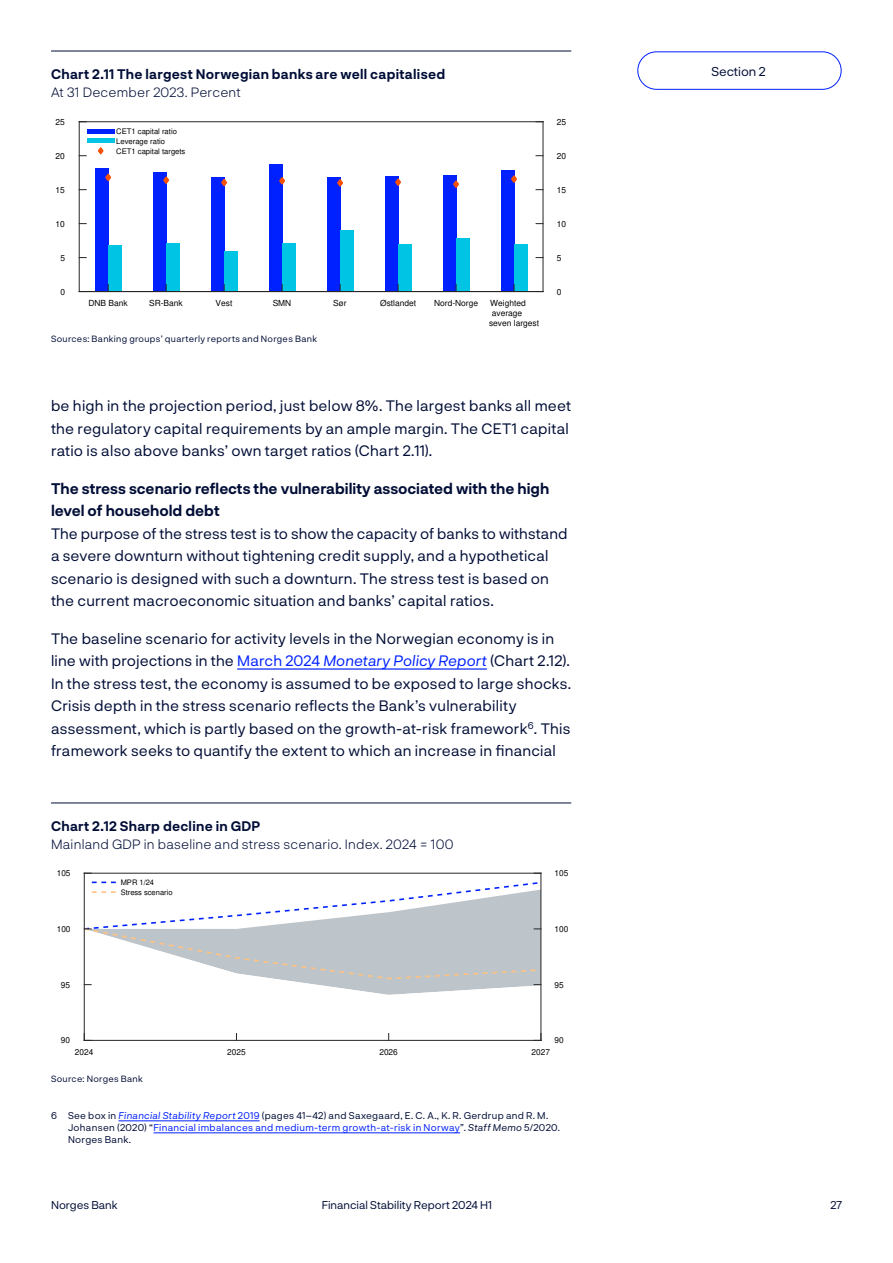
<style>
.page{position:relative;width:893px;height:1263px;background:#fff}
.page>*{position:absolute;margin:0;border:0;box-sizing:border-box;transform-origin:0 0}
.Brtekst{font:15px/22.5px "Norges Bank";letter-spacing:.01em;color:#000d36}
.Tittel3{font:700 15px/22.5px "Norges Bank";color:#000d36}
.t1{font:700 13.5px "Norges Bank";letter-spacing:.02em;color:#000d36}
.t2{font:300 13.5px "Norges Bank";letter-spacing:.015em;color:#000d36}
.t3{font:12.75px "Norges Bank";color:#000d36}
.t4{font:11.25px "Norges Bank";color:#000d36}
.Fotnote{font:9.75px/12px "Norges Bank";letter-spacing:.03em;color:#000d36}
.t5{font:9px "Norges Bank";letter-spacing:.035em;color:#000d36}
.t6{font:8.4px "Helvetica";color:#000}
.t7{font:8.25px "Helvetica";color:#000}
.t8{font:7.65px/9.9px "Helvetica";color:#000}
.t9{font:7.5px/9.8px "Helvetica";color:#000}
.s1{color:#0021ff}
.s2{font-style:italic;color:#0021ff}
.s3{font-style:italic}
</style>
<div class="page">
<div style="left:637px;top:51px;width:204px;height:39px;border:1px solid #0021ff;border-radius:19px"></div>
<hr style="left:237px;top:668px;width:250px;height:2px;background:#0021ff">
<hr style="left:118px;top:1120px;width:142px;height:1px;background:#0021ff">
<hr style="left:153px;top:1132px;width:307px;height:1px;background:#0021ff">
<hr style="left:51px;top:51px;width:520px;height:1px;background:#000d36">
<img style="left:80px;top:122px;width:463px;height:169px">
<div style="left:95px;top:168px;width:13px;height:124px;background:#0021ff"></div>
<div style="left:108px;top:245px;width:13px;height:47px;background:#00c4e4"></div>
<div style="left:153px;top:172px;width:13px;height:120px;background:#0021ff"></div>
<div style="left:166px;top:243px;width:13px;height:49px;background:#00c4e4"></div>
<div style="left:211px;top:177px;width:13px;height:115px;background:#0021ff"></div>
<div style="left:224px;top:251px;width:13px;height:41px;background:#00c4e4"></div>
<div style="left:269px;top:164px;width:13px;height:128px;background:#0021ff"></div>
<div style="left:282px;top:243px;width:13px;height:49px;background:#00c4e4"></div>
<div style="left:327px;top:177px;width:13px;height:115px;background:#0021ff"></div>
<div style="left:340px;top:230px;width:13px;height:62px;background:#00c4e4"></div>
<div style="left:385px;top:176px;width:13px;height:116px;background:#0021ff"></div>
<div style="left:398px;top:244px;width:13px;height:48px;background:#00c4e4"></div>
<div style="left:443px;top:175px;width:13px;height:117px;background:#0021ff"></div>
<div style="left:456px;top:238px;width:13px;height:54px;background:#00c4e4"></div>
<div style="left:501px;top:170px;width:13px;height:122px;background:#0021ff"></div>
<div style="left:514px;top:244px;width:13px;height:48px;background:#00c4e4"></div>
<svg style="left:105px;top:172px;width:7px;height:11px"></svg>
<svg style="left:163px;top:175px;width:7px;height:11px"></svg>
<svg style="left:221px;top:177px;width:7px;height:11px"></svg>
<svg style="left:279px;top:175px;width:7px;height:11px"></svg>
<svg style="left:337px;top:177px;width:7px;height:12px"></svg>
<svg style="left:395px;top:177px;width:7px;height:11px"></svg>
<svg style="left:453px;top:179px;width:7px;height:11px"></svg>
<svg style="left:511px;top:173px;width:7px;height:12px"></svg>
<hr style="left:79px;top:291px;width:464px;height:1px;background:#262626">
<hr style="left:79px;top:122px;width:1px;height:170px;background:#262626">
<hr style="left:79px;top:121px;width:464px;height:1px;background:#262626">
<hr style="left:543px;top:122px;width:1px;height:170px;background:#262626">
<hr style="left:87px;top:129px;width:27px;height:4px;background:#0021ff">
<hr style="left:87px;top:139px;width:27px;height:4px;background:#00c4e4">
<svg style="left:98px;top:147px;width:5px;height:7px"></svg>
<hr style="left:51px;top:803px;width:520px;height:1px;background:#000d36">
<svg style="left:85px;top:985px;width:456px;height:55px"></svg>
<hr style="left:84px;top:1040px;width:457px;height:1px;background:#262626">
<hr style="left:84px;top:873px;width:1px;height:167px;background:#262626">
<svg style="left:84px;top:1033px;width:7px;height:7px"></svg>
<hr style="left:84px;top:873px;width:457px;height:1px;background:#262626">
<hr style="left:541px;top:873px;width:1px;height:167px;background:#262626">
<svg style="left:534px;top:1033px;width:8px;height:8px"></svg>
<svg style="left:83px;top:881px;width:459px;height:104px"></svg>
<p class="t1" style="left:51px;top:65px;width:396px">Chart 2.11 The largest Norwegian banks are well capitalised</p>
<p class="t2" style="left:51px;top:83px;width:191px">At 31 December 2023. Percent</p>
<p class="t6" style="left:56px;top:119px;width:11px">25</p>
<p class="t6" style="left:56px;top:153px;width:11px">20</p>
<p class="t6" style="left:56px;top:186px;width:11px">15</p>
<p class="t6" style="left:56px;top:220px;width:11px">10</p>
<p class="t6" style="left:60px;top:254px;width:6px">5</p>
<p class="t6" style="left:60px;top:288px;width:6px">0</p>
<p class="t8" style="left:116px;top:127px;width:71px">CET1 capital ratio<br>Leverage ratio<br>CET1 capital targets</p>
<p class="t6" style="left:88px;top:300px;width:41px">DNB Bank</p>
<p class="t6" style="left:149px;top:300px;width:35px">SR-Bank</p>
<p class="t6" style="left:216px;top:300px;width:18px">Vest</p>
<p class="t6" style="left:273px;top:300px;width:20px">SMN</p>
<p class="t6" style="left:333px;top:300px;width:15px">Sør</p>
<p class="t6" style="left:380px;top:300px;width:37px">Østlandet</p>
<p class="t6" style="left:434px;top:300px;width:45px">Nord-Norge</p>
<p class="t6" style="left:490px;top:300px;width:37px">Weighted</p>
<p class="t6" style="left:492px;top:310px;width:32px">average</p>
<p class="t6" style="left:489px;top:319px;width:51px">seven largest</p>
<p class="t5" style="left:51px;top:332px;width:267px">Sources: Banking groups’ quarterly reports and Norges Bank</p>
<p class="t6" style="left:557px;top:119px;width:11px">25</p>
<p class="t6" style="left:557px;top:153px;width:11px">20</p>
<p class="t6" style="left:557px;top:186px;width:11px">15</p>
<p class="t6" style="left:557px;top:220px;width:11px">10</p>
<p class="t6" style="left:557px;top:254px;width:6px">5</p>
<p class="t6" style="left:557px;top:288px;width:6px">0</p>
<p class="Brtekst" style="left:51px;top:394px;width:522px">be high in the projection period, just below 8%. The largest banks all meet the regulatory capital requirements by an ample margin. The CET1 capital ratio is also above banks’ own target ratios (Chart 2.11).</p>
<h3 class="Tittel3" style="left:51px;top:476px;width:500px">The stress scenario reflects the vulnerability associated with the high level of household debt</h3>
<p class="Brtekst" style="left:51px;top:521px;width:518px">The purpose of the stress test is to show the capacity of banks to withstand a severe downturn without tightening credit supply, and a hypothetical scenario is designed with such a downturn. The stress test is based on the current macroeconomic situation and banks’ capital ratios.</p>
<p class="Brtekst" style="left:51px;top:626px;width:522px">The baseline scenario for activity levels in the Norwegian economy is in line with projections in the <span class="s1">March 2024</span> <span class="s2">Monetary Policy Report</span> (Chart 2.12).<br>In the stress test, the economy is assumed to be exposed to large shocks.<br>Crisis depth in the stress scenario reflects the Bank’s vulnerability assessment, which is partly based on the growth-at-risk framework<sup>6</sup>. This framework seeks to quantify the extent to which an increase in financial</p>
<p class="t1" style="left:51px;top:817px;width:211px">Chart 2.12 Sharp decline in GDP</p>
<p class="t2" style="left:51px;top:835px;width:404px">Mainland GDP in baseline and stress scenario. Index. 2024 = 100</p>
<p class="t7" style="left:57px;top:868px;width:15px">105</p>
<p class="t7" style="left:57px;top:924px;width:15px">100</p>
<p class="t7" style="left:61px;top:980px;width:11px">95</p>
<p class="t7" style="left:61px;top:1036px;width:11px">90</p>
<p class="t9" style="left:121px;top:877px;width:53px">MPR 1/24<br>Stress scenario</p>
<p class="t7" style="left:555px;top:868px;width:15px">105</p>
<p class="t7" style="left:555px;top:924px;width:15px">100</p>
<p class="t7" style="left:555px;top:980px;width:11px">95</p>
<p class="t7" style="left:555px;top:1036px;width:11px">90</p>
<p class="t7" style="left:75px;top:1047px;width:20px">2024</p>
<p class="t7" style="left:227px;top:1047px;width:20px">2025</p>
<p class="t7" style="left:379px;top:1047px;width:20px">2026</p>
<p class="t7" style="left:532px;top:1047px;width:20px">2027</p>
<p class="t5" style="left:51px;top:1072px;width:93px">Source: Norges Bank</p>
<p class="Fotnote" style="left:68px;top:1109px;width:493px;text-indent:-17px">6 See box in <span class="s2">Financial Stability Report</span> <span class="s1">2019</span> (pages 41–42) and Saxegaard, E. C. A., K. R. Gerdrup and R. M.<br>Johansen (2020) “<span class="s1">Financial imbalances and medium-term growth-at-risk in Norway</span>”. <span class="s3">Staff Memo</span> 5/2020.<br>Norges Bank.</p>
<p class="t3" style="left:711px;top:62px;width:56px">Section 2</p>
<p class="t4" style="left:51px;top:1197px;width:68px">Norges Bank</p>
<p class="t4" style="left:322px;top:1197px;width:172px">Financial Stability Report 2024 H1</p>
<p class="t4" style="left:830px;top:1197px;width:13px">27</p>
</div>
